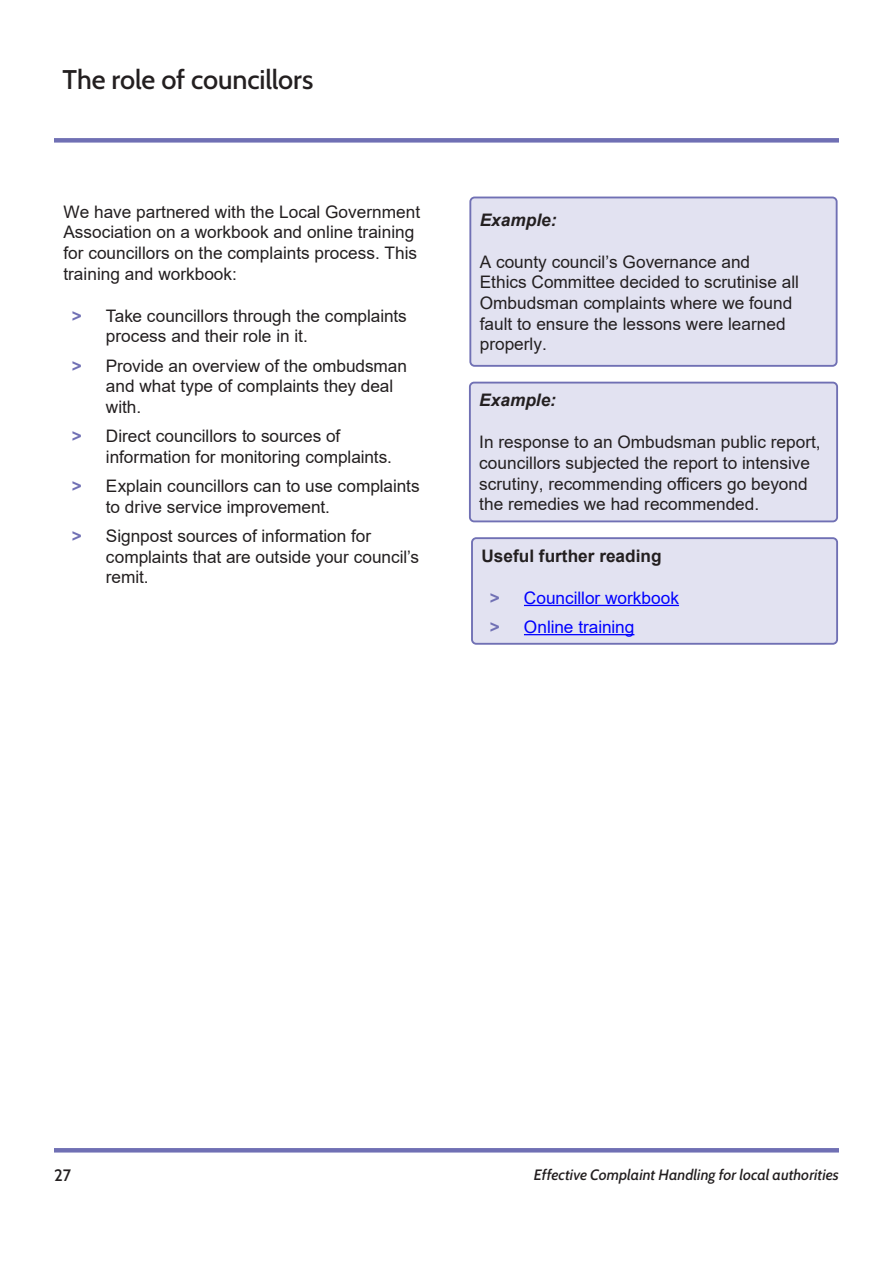
<style>
.page{position:relative;width:893px;height:1263px;background:#fff}
.page>*{position:absolute;margin:0;border:0;box-sizing:border-box;transform-origin:0 0}
.Heading_-_this{font:500 27px "Cabin";letter-spacing:-.005em;color:#231f20}
.Body_text{font:17.25px/20.7px "Arial";color:#231f20}
.t1{font:17.25px "Arial";letter-spacing:-.005em;color:#00f}
.Body_text-2{font:700 17.25px "Arial";color:#231f20}
.Body_text-3{font:italic 700 17.25px "Arial";color:#231f20}
.t2{font:500 16.5px "Cabin";color:#231f20}
.t3{font:italic 500 15px "Cabin";letter-spacing:.005em;color:#231f20}
.s1{font-weight:700;color:#7070b4}
</style>
<div class="page">
<div style="left:54px;top:138px;width:785px;height:5px;background:#7070b4"></div>
<hr style="left:54px;top:1148px;width:785px;height:4px;background:#7070b4">
<div style="left:470px;top:197px;width:367px;height:169px;background:#e2e2f1;border-radius:4px"></div>
<div style="left:469px;top:197px;width:369px;height:170px;border:2px solid #7070b4;border-radius:4px"></div>
<div style="left:470px;top:383px;width:367px;height:138px;background:#e2e2f1;border-radius:4px"></div>
<div style="left:469px;top:382px;width:369px;height:140px;border:2px solid #7070b4;border-radius:4px"></div>
<div style="left:472px;top:538px;width:365px;height:106px;background:#e2e2f1;border-radius:4px"></div>
<hr style="left:524px;top:605px;width:155px;height:1px;background:#00f">
<hr style="left:524px;top:634px;width:110px;height:1px;background:#00f">
<div style="left:471px;top:537px;width:367px;height:108px;border:2px solid #7070b4;border-radius:4px"></div>
<p class="Heading_-_this" style="left:63px;top:58px;width:252px">The role of councillors</p>
<p class="Body_text" style="left:63px;top:201px;width:358px">We have partnered with the Local Government Association on a workbook and online training for councillors on the complaints process. This training and workbook:</p>
<p class="Body_text" style="left:106px;top:305px;width:302px;text-indent:-34px"><span class="s1">&gt;</span> Take councillors through the complaints process and their role in it.</p>
<p class="Body_text" style="left:106px;top:355px;width:303px;text-indent:-34px"><span class="s1">&gt;</span> Provide an overview of the ombudsman and what type of complaints they deal with.</p>
<p class="Body_text" style="left:106px;top:426px;width:288px;text-indent:-34px"><span class="s1">&gt;</span> Direct councillors to sources of information for monitoring complaints.</p>
<p class="Body_text" style="left:106px;top:476px;width:315px;text-indent:-34px"><span class="s1">&gt;</span> Explain councillors can to use complaints to drive service improvement.</p>
<p class="Body_text" style="left:106px;top:525px;width:314px;text-indent:-34px"><span class="s1">&gt;</span> Signpost sources of information for complaints that are outside your council’s remit.</p>
<p class="Body_text-3" style="left:480px;top:208px;width:78px">Example:</p>
<p class="Body_text" style="left:480px;top:251px;width:321px">A county council’s Governance and Ethics Committee decided to scrutinise all Ombudsman complaints where we found fault to ensure the lessons were learned properly.</p>
<p class="Body_text-3" style="left:479px;top:389px;width:78px">Example:</p>
<p class="Body_text" style="left:479px;top:432px;width:343px">In response to an Ombudsman public report, councillors subjected the report to intensive scrutiny, recommending officers go beyond the remedies we had recommended.</p>
<p class="Body_text-2" style="left:481px;top:543px;width:182px">Useful further reading</p>
<p class="t1" style="left:490px;top:586px;width:191px"><span class="s1">&gt;</span> Councillor workbook</p>
<p class="t1" style="left:490px;top:615px;width:146px"><span class="s1">&gt;</span> Online training</p>
<p class="t2" style="left:54px;top:1162px;width:19px">27</p>
<p class="t3" style="left:534px;top:1162px;width:307px">Effective Complaint Handling for local authorities</p>
</div>
